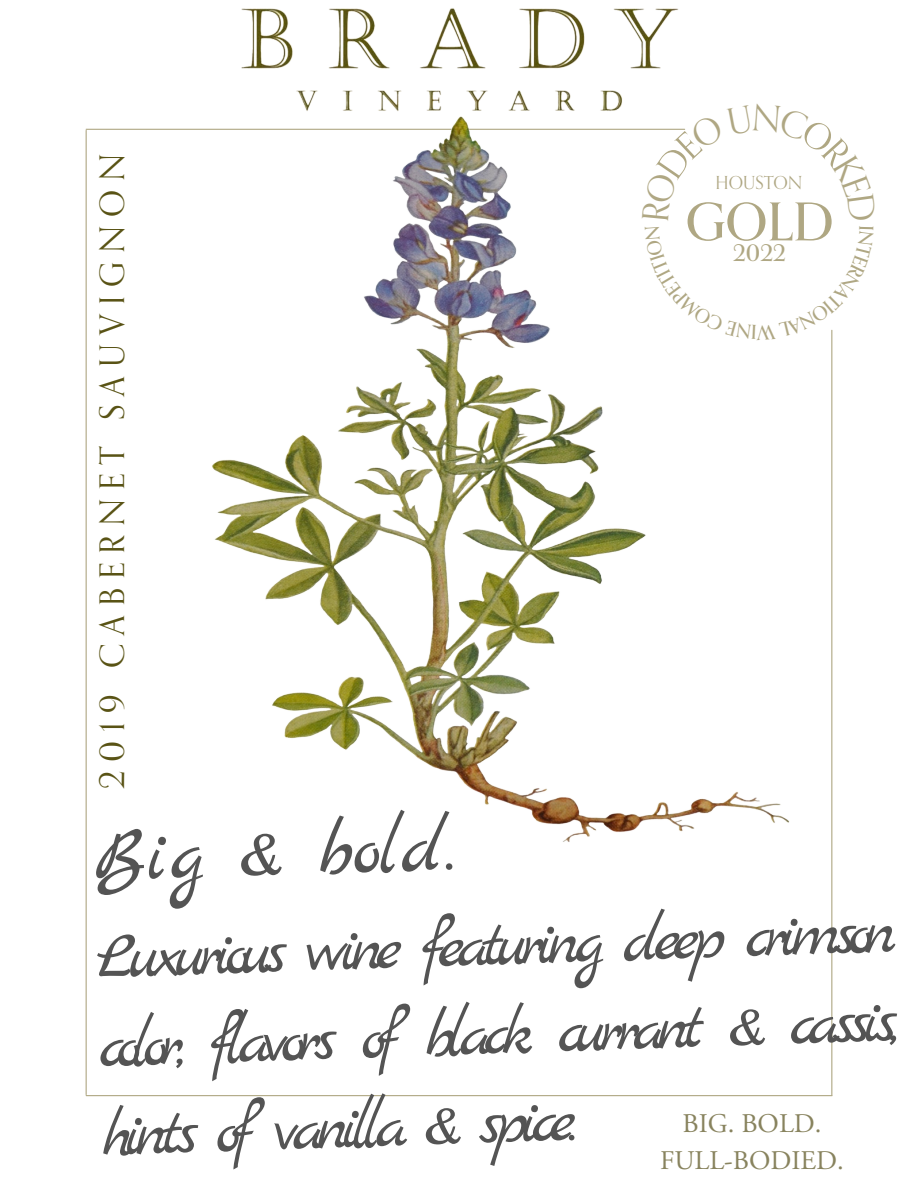
<style>
.page{position:relative;width:918px;height:1188px;background:#fff}
.page>*{position:absolute;margin:0;border:0;box-sizing:border-box;transform-origin:0 0}
.t1{font:79.2px "Marck Script";color:#545454}
.t2{font:68.4px/88.7px "Marck Script";color:#545454;text-align:justify}
.t3{font:500 52.05px "Orpheus Pro";color:#afa783}
.t4{font:33.9px "Orpheus Pro";letter-spacing:.26em;color:#595315}
.t5{font:26.85px "Adobe Garamond Pro";color:#88835e}
.t6{font:500 22.8px "Orpheus Pro";color:#afa783}
.t7{font:18px "Orpheus Pro";color:#afa783}
</style>
<div class="page">
<hr style="left:86px;top:129px;width:599px;height:1px;background:#afa783">
<hr style="left:86px;top:1095px;width:746px;height:1px;background:#afa783">
<hr style="left:86px;top:130px;width:1px;height:965px;background:#afa783">
<hr style="left:831px;top:330px;width:1px;height:765px;background:#afa783">
<img style="left:123px;top:8px;width:666px;height:834px">
<svg style="left:642px;top:103px;width:191px;height:237px"></svg>
<p class="t4" style="left:91px;top:789px;width:637px;rotate:-90deg">2019 CABERNET SAUVIGNON</p>
<p class="t1" style="left:92px;top:813px;width:364px;rotate:-2deg">Big &amp; bold.</p>
<p class="t2" style="left:95px;top:918px;width:802px;rotate:-2deg">Luxurious wine featuring deep crimson color, flavors of black currant &amp; cassis, hints of vanil a &amp; spice.</p>
<p class="t7" style="left:716px;top:171px;width:88px">HOUSTON</p>
<p class="t3" style="left:686px;top:181px;width:149px">GOLD</p>
<p class="t6" style="left:733px;top:235px;width:54px">2022</p>
<p class="t5" style="left:682px;top:1112px;width:141px">BIG. BOLD.</p>
<p class="t5" style="left:660px;top:1149px;width:186px">FULL-BODIED.</p>
</div>
